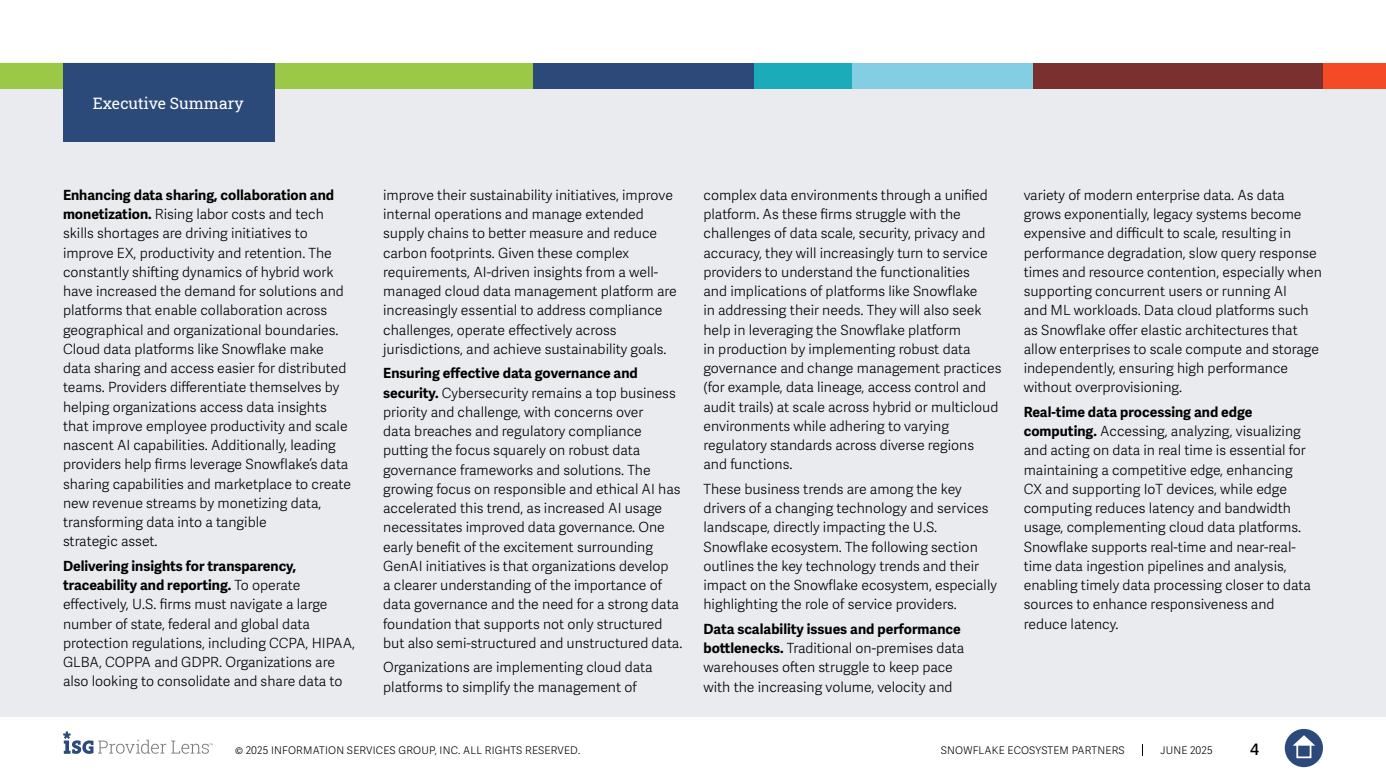
<style>
.page{position:relative;width:1386px;height:780px;background:#fff}
.page>*{position:absolute;margin:0;border:0;box-sizing:border-box;transform-origin:0 0}
.t1{font:15.75px "Roboto Slab ISG P Regular";color:#fff}
.t2{font:600 15.75px "Adelle Sans";color:#000}
.t3{font:300 14px/19.2px "Adelle Sans";color:#000101}
.t4{font:300 10.5px "Adelle Sans";letter-spacing:.02em;color:#000}
.s1{font-weight:700}
</style>
<div class="page">
<svg style="left:1142px;top:744px;width:1px;height:12px"></svg>
<div style="left:1285px;top:729px;width:38px;height:38px;background:#2b4a79;border-radius:50%"></div>
<svg style="left:1293px;top:735px;width:22px;height:10px"></svg>
<div style="left:1296px;top:743px;width:15px;height:15px;border:2px solid #fff"></div>
<svg style="left:63px;top:731px;width:150px;height:23px"></svg>
<div style="left:0;top:63px;width:1386px;height:654px;background:#e9ebee"></div>
<div style="left:0;top:63px;width:533px;height:25px;background:#9bc947"></div>
<div style="left:533px;top:63px;width:223px;height:25px;background:#2b4a79"></div>
<div style="left:850px;top:63px;width:184px;height:25px;background:#84cee3"></div>
<div style="left:1323px;top:63px;width:63px;height:25px;background:#f54a26"></div>
<div style="left:1033px;top:63px;width:290px;height:25px;background:#7a302e"></div>
<div style="left:754px;top:63px;width:98px;height:25px;background:#1cabb9"></div>
<div style="left:63px;top:63px;width:211px;height:79px;background:#2b4a79"></div>
<p class="t1" style="left:93px;top:92px;width:152px">Executive Summary</p>
<p class="t3" style="left:63px;top:186px;width:290px"><span class="s1">Enhancing data sharing, collaboration and monetization.</span> Rising labor costs and tech skills shortages are driving initiatives to improve EX, productivity and retention. The constantly shifting dynamics of hybrid work have increased the demand for solutions and platforms that enable collaboration across geographical and organizational boundaries.<br>Cloud data platforms like Snowflake make data sharing and access easier for distributed teams. Providers differentiate themselves by helping organizations access data insights that improve employee productivity and scale nascent AI capabilities. Additionally, leading providers help firms leverage Snowflake’s data sharing capabilities and marketplace to create new revenue streams by monetizing data, transforming data into a tangible<br>strategic asset.</p>
<p class="t3" style="left:63px;top:557px;width:294px"><span class="s1">Delivering insights for transparency, traceability and reporting.</span> To operate effectively, U.S. firms must navigate a large number of state, federal and global data protection regulations, including CCPA, HIPAA, GLBA, COPPA and GDPR. Organizations are also looking to consolidate and share data to</p>
<p class="t3" style="left:383px;top:186px;width:295px">improve their sustainability initiatives, improve internal operations and manage extended supply chains to better measure and reduce carbon footprints. Given these complex requirements, AI-driven insights from a well&shy;managed cloud data management platform are increasingly essential to address compliance challenges, operate effectively across jurisdictions, and achieve sustainability goals.</p>
<p class="t3" style="left:383px;top:364px;width:301px"><span class="s1">Ensuring effective data governance and security.</span> Cybersecurity remains a top business priority and challenge, with concerns over<br>data breaches and regulatory compliance putting the focus squarely on robust data governance frameworks and solutions. The growing focus on responsible and ethical AI has accelerated this trend, as increased AI usage necessitates improved data governance. One early benefit of the excitement surrounding GenAI initiatives is that organizations develop<br>a clearer understanding of the importance of data governance and the need for a strong data foundation that supports not only structured but also semi-structured and unstructured data.</p>
<p class="t3" style="left:383px;top:658px;width:271px">Organizations are implementing cloud data platforms to simplify the management of</p>
<p class="t3" style="left:704px;top:186px;width:299px">complex data environments through a unified platform. As these firms struggle with the challenges of data scale, security, privacy and accuracy, they will increasingly turn to service providers to understand the functionalities<br>and implications of platforms like Snowflake<br>in addressing their needs. They will also seek help in leveraging the Snowflake platform<br>in production by implementing robust data governance and change management practices (for example, data lineage, access control and audit trails) at scale across hybrid or multicloud environments while adhering to varying regulatory standards across diverse regions<br>and functions.</p>
<p class="t3" style="left:704px;top:480px;width:295px">These business trends are among the key drivers of a changing technology and services landscape, directly impacting the U.S.<br>Snowflake ecosystem. The following section outlines the key technology trends and their impact on the Snowflake ecosystem, especially highlighting the role of service providers.</p>
<p class="t3" style="left:704px;top:620px;width:262px"><span class="s1">Data scalability issues and performance bottlenecks.</span> Traditional on-premises data warehouses often struggle to keep pace with the increasing volume, velocity and</p>
<p class="t3" style="left:1024px;top:186px;width:300px">variety of modern enterprise data. As data grows exponentially, legacy systems become expensive and difficult to scale, resulting in performance degradation, slow query response times and resource contention, especially when supporting concurrent users or running AI<br>and ML workloads. Data cloud platforms such as Snowflake offer elastic architectures that allow enterprises to scale compute and storage independently, ensuring high performance without overprovisioning.</p>
<p class="t3" style="left:1024px;top:403px;width:289px"><span class="s1">Real-time data processing and edge computing.</span> Accessing, analyzing, visualizing and acting on data in real time is essential for maintaining a competitive edge, enhancing CX and supporting IoT devices, while edge computing reduces latency and bandwidth usage, complementing cloud data platforms.<br>Snowflake supports real-time and near-real&shy;time data ingestion pipelines and analysis, enabling timely data processing closer to data sources to enhance responsiveness and reduce latency.</p>
<p class="t4" style="left:235px;top:744px;width:347px">© 2025 INFORMATION SERVICES GROUP, INC. ALL RIGHTS RESERVED.</p>
<p class="t4" style="left:941px;top:744px;width:185px">SNOWFLAKE ECOSYSTEM PARTNERS</p>
<p class="t4" style="left:1160px;top:744px;width:54px">JUNE 2025</p>
<p class="t2" style="left:1250px;top:740px;width:10px">4</p>
</div>
